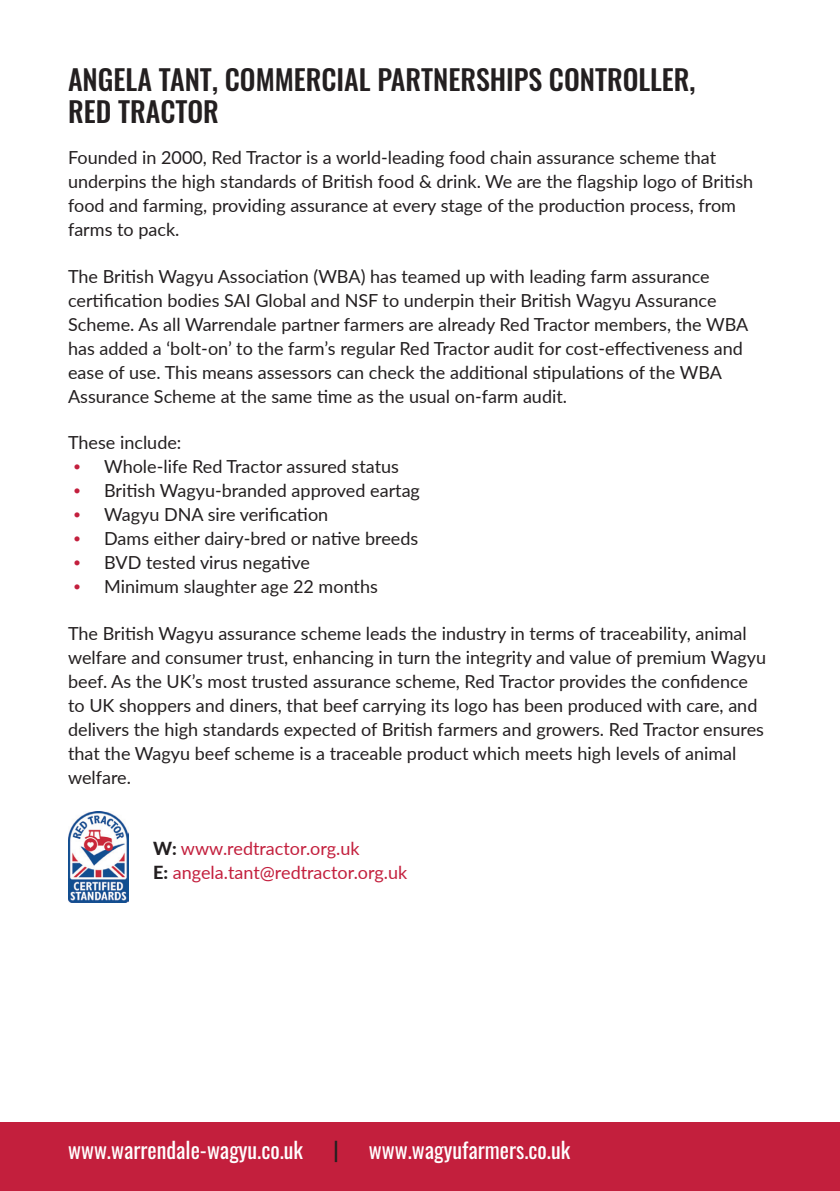
<style>
.page{position:relative;width:840px;height:1191px;background:#fff}
.page>*{position:absolute;margin:0;border:0;box-sizing:border-box;transform-origin:0 0}
.Speaker_Headings{font:28px/32px "Oswald";color:#231f20}
.t1{font:22px "Oswald";color:#fff}
.t2{font:22px "Oswald";color:#231f20}
.WW_Newsletter_Body{font:18px/24px "Lato";color:#231f20}
.WW_Newsletter_Body-2{font:18px/24px "Lato";color:#c31f3d}
.s1{font-family:"Futura PT";font-weight:600;color:#c31f3d}
.s2{font-weight:800;color:#231f20}
</style>
<div class="page">
<div style="left:0;top:1123px;width:839px;height:68px;background:#c31f3d"></div>
<img style="left:68px;top:811px;width:61px;height:91px">
<p class="Speaker_Headings" style="left:68px;top:61px;width:628px">ANGELA TANT, COMMERCIAL PARTNERSHIPS CONTROLLER,<br>RED TRACTOR</p>
<p class="WW_Newsletter_Body" style="left:68px;top:144px;width:686px">Founded in 2000, Red Tractor is a world-leading food chain assurance scheme that underpins the high standards of British food &amp; drink. We are the flagship logo of British food and farming, providing assurance at every stage of the production process, from farms to pack.</p>
<p class="WW_Newsletter_Body" style="left:68px;top:263px;width:681px">The British Wagyu Association (WBA) has teamed up with leading farm assurance certification bodies SAI Global and NSF to underpin their British Wagyu Assurance Scheme. As all Warrendale partner farmers are already Red Tractor members, the WBA has added a ‘bolt-on’ to the farm’s regular Red Tractor audit for cost-effectiveness and ease of use. This means assessors can check the additional stipulations of the WBA Assurance Scheme at the same time as the usual on-farm audit.</p>
<p class="WW_Newsletter_Body" style="left:68px;top:430px;width:115px">These include:</p>
<p class="WW_Newsletter_Body" style="left:68px;top:454px;width:332px"><span class="s1">•</span> Whole-life Red Tractor assured status</p>
<p class="WW_Newsletter_Body" style="left:68px;top:478px;width:353px"><span class="s1">•</span> British Wagyu-branded approved eartag</p>
<p class="WW_Newsletter_Body" style="left:68px;top:502px;width:261px"><span class="s1">•</span> Wagyu DNA sire verification</p>
<p class="WW_Newsletter_Body" style="left:68px;top:526px;width:351px"><span class="s1">•</span> Dams either dairy-bred or native breeds</p>
<p class="WW_Newsletter_Body" style="left:68px;top:550px;width:243px"><span class="s1">•</span> BVD tested virus negative</p>
<p class="WW_Newsletter_Body" style="left:68px;top:574px;width:311px"><span class="s1">•</span> Minimum slaughter age 22 months</p>
<p class="WW_Newsletter_Body" style="left:68px;top:620px;width:699px">The British Wagyu assurance scheme leads the industry in terms of traceability, animal welfare and consumer trust, enhancing in turn the integrity and value of premium Wagyu beef. As the UK’s most trusted assurance scheme, Red Tractor provides the confidence to UK shoppers and diners, that beef carrying its logo has been produced with care, and delivers the high standards expected of British farmers and growers. Red Tractor ensures that the Wagyu beef scheme is a traceable product which meets high levels of animal welfare.</p>
<p class="WW_Newsletter_Body-2" style="left:153px;top:835px;width:255px"><span class="s2">W:</span> www.redtractor.org.uk<br><span class="s2">E:</span> angela.tant@redtractor.org.uk</p>
<p class="t1" style="left:68px;top:1130px;width:236px">www.warrendale-wagyu.co.uk</p>
<p class="t2" style="left:333px;top:1130px;width:7px">|</p>
<p class="t1" style="left:368px;top:1130px;width:203px">www.wagyufarmers.co.uk</p>
</div>
